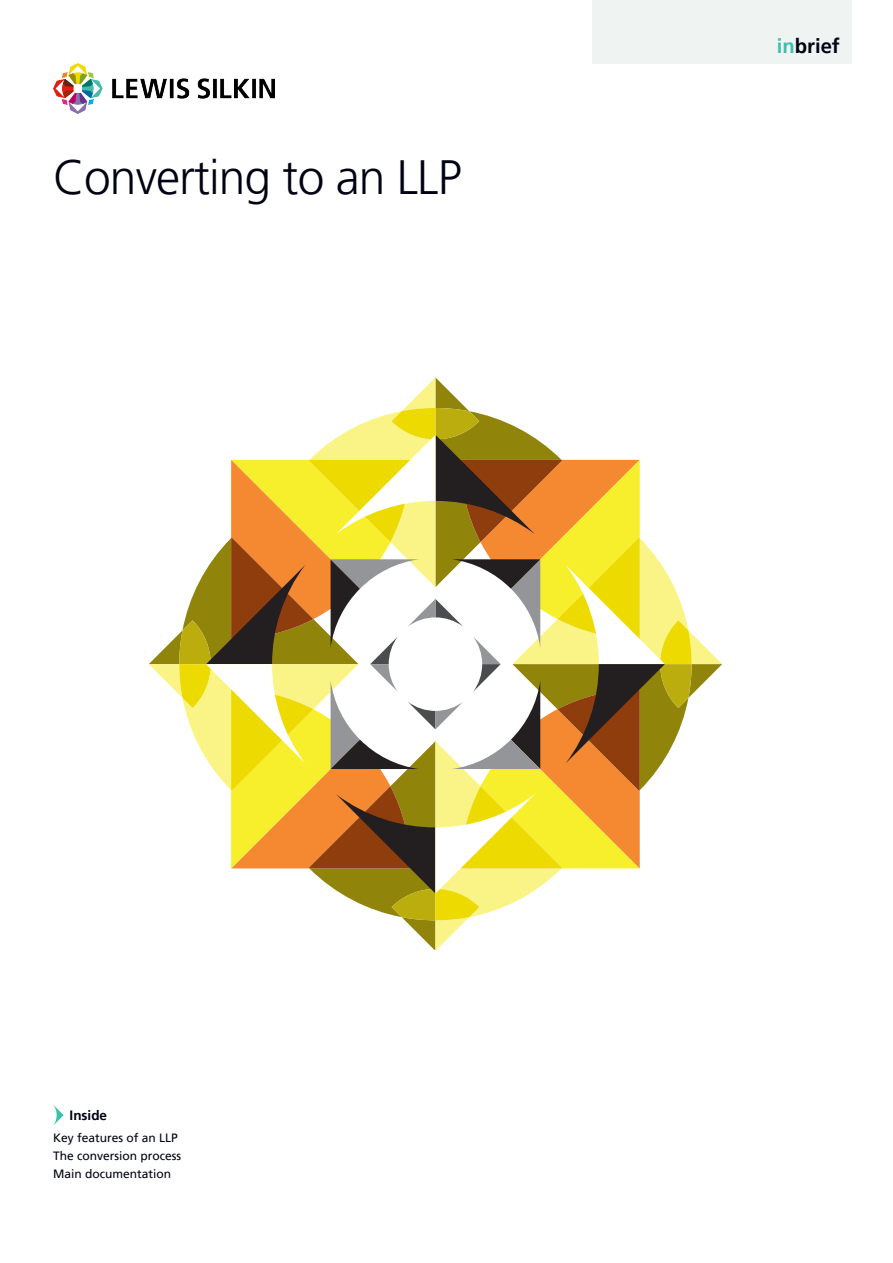
<style>
.page{position:relative;width:893px;height:1263px;background:#fff}
.page>*{position:absolute;margin:0;border:0;box-sizing:border-box;transform-origin:0 0}
.t1{font:300 48px "Frutiger LT Pro";letter-spacing:-.02em;color:#000212}
.t2{font:700 20.25px "Frutiger LT Pro";color:#000212}
.t3{font:700 13.5px "Frutiger LT Pro";color:#000212}
.t4{font:12px "Frutiger LT Pro";color:#000212}
.s1{color:#3fbfae}
</style>
<div class="page">
<div style="left:592px;top:0;width:259px;height:64px;background:#eff4f2"></div>
<svg style="left:53px;top:1105px;width:11px;height:21px"></svg>
<img style="left:53px;top:64px;width:221px;height:49px">
<svg style="left:149px;top:377px;width:573px;height:572px"></svg>
<p class="t1" style="left:53px;top:149px;width:410px">Converting to an LLP</p>
<p class="t2" style="left:777px;top:34px;width:65px"><span class="s1">in</span>brief</p>
<p class="t3" style="left:70px;top:1107px;width:39px">Inside</p>
<p class="t4" style="left:53px;top:1131px;width:126px">Key features of an LLP</p>
<p class="t4" style="left:53px;top:1149px;width:130px">The conversion process</p>
<p class="t4" style="left:53px;top:1167px;width:120px">Main documentation</p>
</div>
